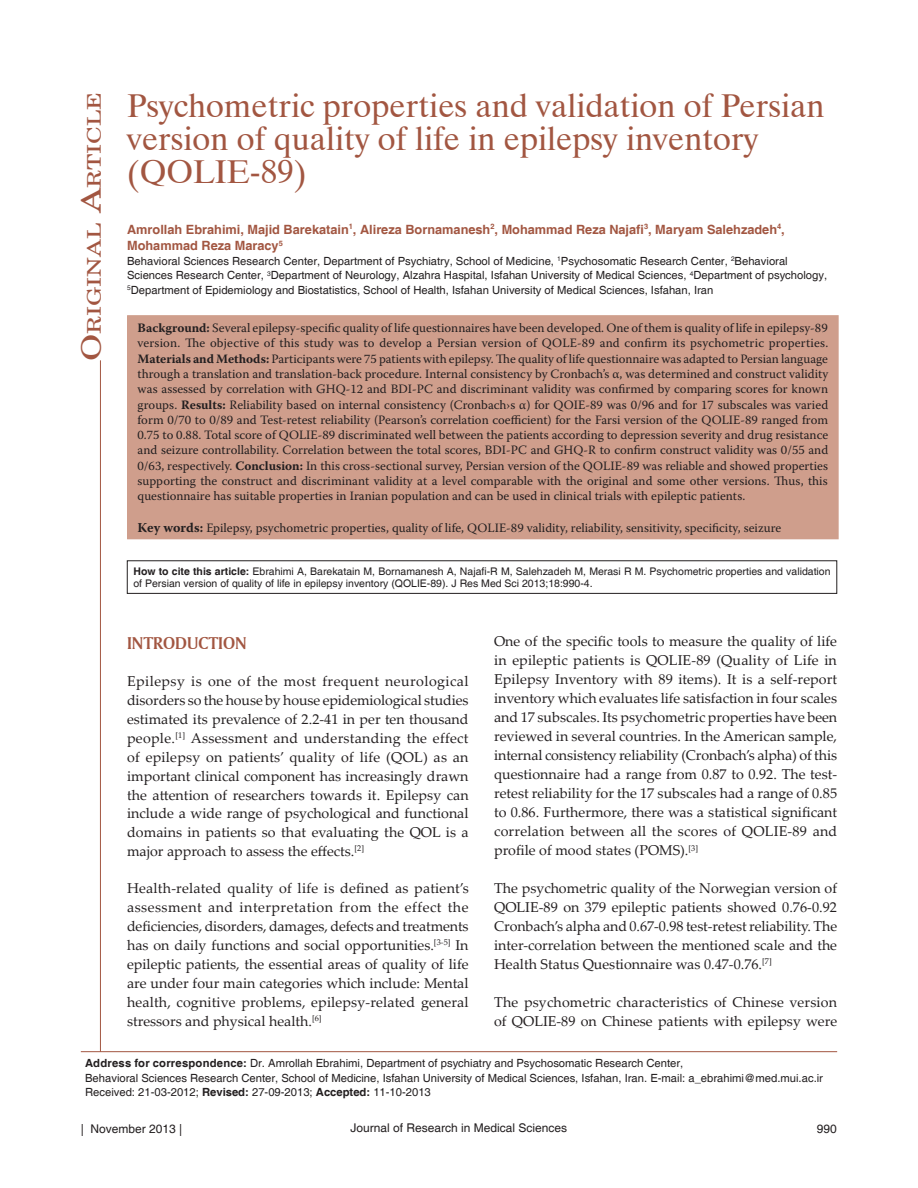
<style>
.page{position:relative;width:918px;height:1188px;background:#fff}
.page>*{position:absolute;margin:0;border:0;box-sizing:border-box;transform-origin:0 0}
.t1{font:33px/33px "Dutch 801 BT";color:#a25641}
.t2{font:18.9px "New Century Schlbk";color:#a25641;scale:1.3 1}
.t3{font:18px "Amerigo BT Bold A";color:#a25641}
.t4{font:14.25px/19px "Palatino Linotype";color:#231f20;text-align:justify}
.t5{font:12.75px/15.3px "Warnock Pro";color:#231f20;text-align:justify}
.t6{font:700 12.75px/16.5px "Helvetica";color:#a25641}
.t7{font:12px "Helvetica";color:#231f20}
.t8{font:11.25px/14.7px "Helvetica";color:#231f20}
.t9{font:10.5px/12.6px "Helvetica";color:#231f20}
.s1{font-size:27px}
.s2{font-weight:700}
.s3{font-weight:700;font-size:13.5px}
</style>
<div class="page">
<div style="left:128px;top:316px;width:710px;height:223px;background:#cf9e8c"></div>
<div style="left:127px;top:315px;width:712px;height:224px;border:2px solid #cf9e8c"></div>
<hr style="left:81px;top:1051px;width:756px;height:1px;background:#a25641">
<hr style="left:100px;top:360px;width:1px;height:692px;background:#a25641">
<div style="left:127px;top:561px;width:710px;height:33px;border:1px solid #231f20"></div>
<h2 class="t2" style="left:83px;top:361px;width:209px;rotate:-90deg"><span class="s1">O</span>riginal <span class="s1">A</span>rticle</h2>
<h1 class="t1" style="left:127px;top:89px;width:699px">Psychometric properties and validation of Persian version of quality of life in epilepsy inventory (QOLIE-89)</h1>
<p class="t6" style="left:127px;top:221px;width:659px">Amrollah Ebrahimi, Majid Barekatain<sup>1</sup>, Alireza Bornamanesh<sup>2</sup>, Mohammad Reza Najafi<sup>3</sup>, Maryam Salehzadeh<sup>4</sup>,<br>Mohammad Reza Maracy<sup>5</sup></p>
<p class="t8" style="left:127px;top:254px;width:702px">Behavioral Sciences Research Center, Department of Psychiatry, School of Medicine, <sup>1</sup>Psychosomatic Research Center, <sup>2</sup>Behavioral<br>Sciences Research Center, <sup>3</sup>Department of Neurology, Alzahra Haspital, Isfahan University of Medical Sciences, <sup>4</sup>Department of psychology,<br><sup>5</sup>Department of Epidemiology and Biostatistics, School of Health, Isfahan University of Medical Sciences, Isfahan, Iran</p>
<p class="t5" style="left:138px;top:320px;width:692px"><span class="s2">Background:</span> Several epilepsy-specific quality of life questionnaires have been developed. One of them is quality of life in epilepsy-89 version. The objective of this study was to develop a Persian version of QOLE-89 and confirm its psychometric properties.<br><span class="s2">Materials and Methods:</span> Participants were 75 patients with epilepsy. The quality of life questionnaire was adapted to Persian language through a translation and translation-back procedure. Internal consistency by Cronbach’s α, was determined and construct validity was assessed by correlation with GHQ-12 and BDI-PC and discriminant validity was confirmed by comparing scores for known groups. <span class="s2">Results:</span> Reliability based on internal consistency (Cronbach›s α) for QOIE-89 was 0/96 and for 17 subscales was varied form 0/70 to 0/89 and Test-retest reliability (Pearson’s correlation coefficient) for the Farsi version of the QOLIE-89 ranged from 0.75 to 0.88. Total score of QOLIE-89 discriminated well between the patients according to depression severity and drug resistance and seizure controllability. Correlation between the total scores, BDI-PC and GHQ-R to confirm construct validity was 0/55 and 0/63, respectively. <span class="s2">Conclusion:</span> In this cross-sectional survey, Persian version of the QOLIE-89 was reliable and showed properties supporting the construct and discriminant validity at a level comparable with the original and some other versions. Thus, this questionnaire has suitable properties in Iranian population and can be used in clinical trials with epileptic patients.</p>
<p class="t5" style="left:138px;top:520px;width:645px"><span class="s3">Key words:</span> Epilepsy, psychometric properties, quality of life, QOLIE-89 validity, reliability, sensitivity, specificity, seizure</p>
<p class="t9" style="left:133px;top:565px;width:699px"><span class="s2">How to cite this article:</span> Ebrahimi A, Barekatain M, Bornamanesh A, Najafi-R M, Salehzadeh M, Merasi R M. Psychometric properties and validation of Persian version of quality of life in epilepsy inventory (QOLIE-89). J Res Med Sci 2013;18:990-4.</p>
<p class="t3" style="left:127px;top:632px;width:121px">INTRODUCTION</p>
<p class="t4" style="left:127px;top:671px;width:343px">Epilepsy is one of the most frequent neurological disorders so the house by house epidemiological studies estimated its prevalence of 2.2-41 in per ten thousand people.<sup>[1]</sup> Assessment and understanding the effect of epilepsy on patients’ quality of life (QOL) as an important clinical component has increasingly drawn the attention of researchers towards it. Epilepsy can include a wide range of psychological and functional domains in patients so that evaluating the QOL is a major approach to assess the effects.<sup>[2]</sup></p>
<p class="t4" style="left:127px;top:879px;width:343px">Health-related quality of life is defined as patient’s assessment and interpretation from the effect the deficiencies, disorders, damages, defects and treatments has on daily functions and social opportunities.<sup>[3-5]</sup> In epileptic patients, the essential areas of quality of life are under four main categories which include: Mental health, cognitive problems, epilepsy-related general stressors and physical health.<sup>[6]</sup></p>
<p class="t4" style="left:494px;top:631px;width:345px">One of the specific tools to measure the quality of life in epileptic patients is QOLIE-89 (Quality of Life in Epilepsy Inventory with 89 items). It is a self-report inventory which evaluates life satisfaction in four scales and 17 subscales. Its psychometric properties have been reviewed in several countries. In the American sample, internal consistency reliability (Cronbach’s alpha) of this questionnaire had a range from 0.87 to 0.92. The test&shy;retest reliability for the 17 subscales had a range of 0.85 to 0.86. Furthermore, there was a statistical significant correlation between all the scores of QOLIE-89 and profile of mood states (POMS).<sup>[3]</sup></p>
<p class="t4" style="left:494px;top:878px;width:345px">The psychometric quality of the Norwegian version of QOLIE-89 on 379 epileptic patients showed 0.76-0.92<br>Cronbach’s alpha and 0.67-0.98 test-retest reliability. The inter-correlation between the mentioned scale and the Health Status Questionnaire was 0.47-0.76.<sup>[7]</sup></p>
<p class="t4" style="left:494px;top:992px;width:345px">The psychometric characteristics of Chinese version of QOLIE-89 on Chinese patients with epilepsy were</p>
<p class="t8" style="left:85px;top:1056px;width:739px"><span class="s2">Address for correspondence:</span> Dr. Amrollah Ebrahimi, Department of psychiatry and Psychosomatic Research Center,<br>Behavioral Sciences Research Center, School of Medicine, Isfahan University of Medical Sciences, Isfahan, Iran. E-mail: a_ebrahimi@med.mui.ac.ir<br>Received: 21‑03‑2012; <span class="s2">Revised:</span> 27‑09‑2013; <span class="s2">Accepted:</span> 11‑10‑2013</p>
<p class="t7" style="left:81px;top:1122px;width:103px">| November 2013 |</p>
<p class="t7" style="left:351px;top:1121px;width:218px">Journal of Research in Medical Sciences</p>
<p class="t7" style="left:817px;top:1122px;width:22px">990</p>
</div>
